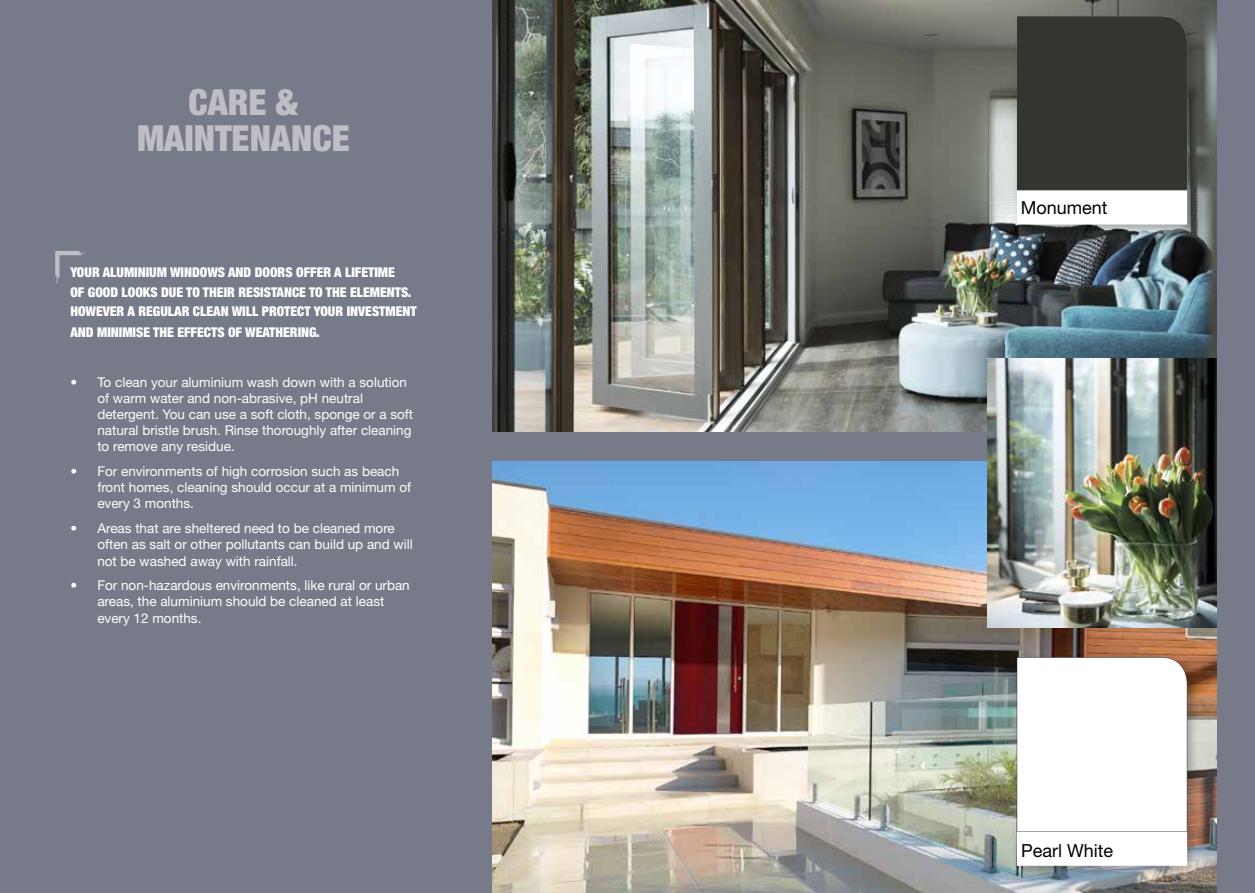
<style>
.page{position:relative;width:1255px;height:893px;background:#fff}
.page>*{position:absolute;margin:0;border:0;box-sizing:border-box;transform-origin:0 0}
.t1{font:900 condensed 36px/36px "Helvetica Neue LT Std";color:#c0bec5;text-align:center}
.t2{font:18px "Helvetica Neue LT Std";color:#000}
.t3{font:13.5px/16.2px "Helvetica Neue LT Std";color:#fff}
.t4{font:900 condensed 13.5px/19.5px "Helvetica Neue LT Std";color:#fff}
</style>
<div class="page">
<div style="left:0;top:0;width:1254px;height:893px;background:#777a89"></div>
<img style="left:492px;top:461px;width:724px;height:432px">
<img style="left:492px;top:0;width:724px;height:431px">
<img style="left:987px;top:358px;width:229px;height:269px">
<div style="left:1012px;top:12px;width:187px;height:225px;background:#000;opacity:.25"></div>
<svg style="left:1016px;top:16px;width:170px;height:209px"></svg>
<div style="left:1012px;top:654px;width:187px;height:224px;background:#000;opacity:.25"></div>
<div style="left:1016px;top:657px;width:171px;height:209px;background:#fff"></div>
<svg style="left:55px;top:251px;width:31px;height:32px"></svg>
<h1 class="t1" style="left:137px;top:83px;width:214px">CARE &amp;<br>MAINTENANCE</h1>
<p class="t4" style="left:70px;top:262px;width:348px">YOUR ALUMINIUM WINDOWS AND DOORS OFFER A LIFETIME<br>OF GOOD LOOKS DUE TO THEIR RESISTANCE TO THE ELEMENTS.<br>HOWEVER A REGULAR CLEAN WILL PROTECT YOUR INVESTMENT</p>
<p class="t4" style="left:70px;top:322px;width:251px">AND MINIMISE THE EFFECTS OF WEATHERING.</p>
<p class="t3" style="left:97px;top:373px;width:317px;text-indent:-27px">• To clean your aluminium wash down with a solution of warm water and non-abrasive, pH neutral detergent. You can use a soft cloth, sponge or a soft natural bristle brush. Rinse thoroughly after cleaning to remove any residue.</p>
<p class="t3" style="left:97px;top:463px;width:315px;text-indent:-27px">• For environments of high corrosion such as beach front homes, cleaning should occur at a minimum of every 3 months.</p>
<p class="t3" style="left:97px;top:520px;width:317px;text-indent:-27px">• Areas that are sheltered need to be cleaned more often as salt or other pollutants can build up and will not be washed away with rainfall.</p>
<p class="t3" style="left:97px;top:577px;width:314px;text-indent:-27px">• For non-hazardous environments, like rural or urban areas, the aluminium should be cleaned at least every 12 months.</p>
<h2 class="t2" style="left:1020px;top:197px;width:88px">Monument</h2>
<h2 class="t2" style="left:1021px;top:840px;width:93px">Pearl White</h2>
</div>
